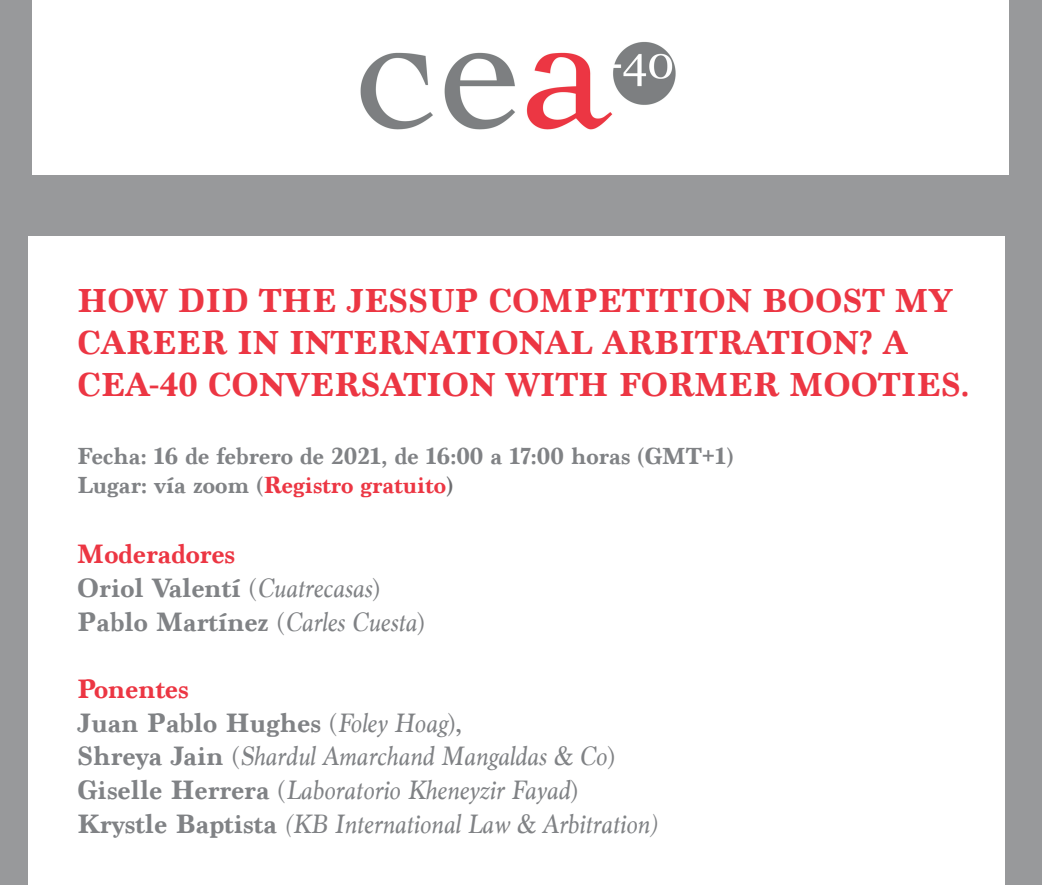
<style>
.page{position:relative;width:1042px;height:885px;background:#fff}
.page>*{position:absolute;margin:0;border:0;box-sizing:border-box;transform-origin:0 0}
.t1{font:700 35px/42px "Marion";color:#ec3643}
.t2{font:italic 28px/33.6px "Marion";color:#808285}
.t3{font:700 28px/33.6px "Marion";color:#808285}
.t4{font:700 24.5px/29.4px "Marion";color:#808285}
.s1{color:#ec3643}
.s2{color:#6c6d70}
.s3{font-weight:400;color:#fff}
.s4{font-weight:400}
.s5{font-weight:400;font-style:italic}
.s6{font-weight:700;font-style:normal;color:#ec3643}
.s7{font-style:normal;color:#fff}
.s8{font-weight:700;font-style:normal}
.s9{font-style:normal}
</style>
<div class="page">
<div style="left:0;top:0;width:1042px;height:884px;background:#98999b"></div>
<div style="left:28px;top:236px;width:976px;height:648px;background:#fff"></div>
<div style="left:33px;top:0;width:976px;height:174px;background:#fff"></div>
<img style="left:360px;top:42px;width:316px;height:88px">
<p class="t1" style="left:77px;top:280px;width:893px">HOW DID THE JESSUP COMPETITION BOOST MY<br>CAREER IN INTERNATIONAL ARBITRATION? A<br>CEA-40 CONVERSATION WITH FORMER MOOTIES.</p>
<p class="t4" style="left:77px;top:441px;width:658px">Fecha: 16 de febrero de 2021, de 16:00 a 17:00 horas (GMT+1)<br>Lugar: vía zoom (<span class="s1">Registro gratuito</span><span class="s2">)</span></p>
<p class="t3" style="left:77px;top:537px;width:349px"><span class="s1">Moderadores</span><span class="s3">:<br></span>Oriol Valentí <span class="s4">(</span><span class="s5">Cuatrecasas</span><span class="s4">)<br></span>Pablo Martínez <span class="s4">(</span><span class="s5">Carles Cuesta</span><span class="s4">)</span></p>
<p class="t2" style="left:77px;top:671px;width:581px"><span class="s6">Ponentes</span><span class="s7">:<br></span><span class="s8">Juan Pablo Hughes</span> <span class="s9">(</span>Foley Hoag<span class="s9">),<br></span><span class="s8">Shreya Jain</span> <span class="s9">(</span>Shardul Amarchand Mangaldas &amp; Co<span class="s9">)<br></span><span class="s8">Giselle Herrera</span> <span class="s9">(</span>Laboratorio Kheneyzir Fayad<span class="s9">)<br></span><span class="s8">Krystle Baptista</span> (KB International Law &amp; Arbitration)</p>
</div>
